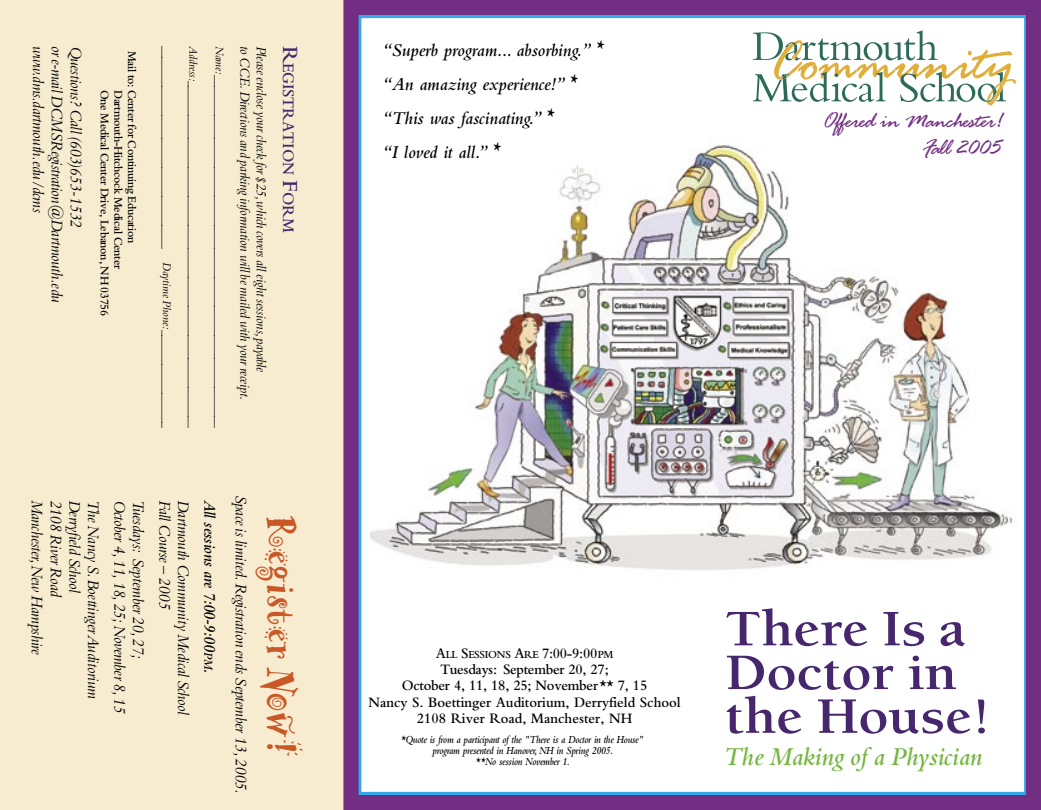
<style>
.page{position:relative;width:1041px;height:810px;background:#fff}
.page>*{position:absolute;margin:0;border:0;box-sizing:border-box;transform-origin:0 0}
.t1{font:700 52.5px/43.8px "Berkeley";color:#46266c;scale:1.1 1}
.t2{font:43.75px "Remedy Double";letter-spacing:-.01em;color:#c95827;scale:.86 1}
.t3{font:italic 600 26.88px "Bembo";letter-spacing:-.005em;color:#75b63f;scale:.95 1}
.t4{font:23.75px "Rage Italic Plain";color:#712e82}
.bold_italic{font:italic 600 18.75px "Bembo";color:#000;scale:.95 1}
.t5{font:italic 16.88px "Bembo";letter-spacing:-.025em;color:#000;scale:.95 1}
.t6{font:italic 600 16.88px "Bembo";letter-spacing:-.02em;color:#000;scale:.95 1}
.t7{font:600 16.88px "Bembo";letter-spacing:-.005em;color:#46266c;scale:.95 1}
.directions-text{font:600 15px/16.2px "Bembo";color:#000;text-align:center;scale:.95 1}
.t8{font:italic 14.5px "Bembo";letter-spacing:-.02em;color:#000;scale:.95 1}
.t9{font:italic 12.25px "Bembo";letter-spacing:-.005em;color:#000;scale:.95 1}
.t10{font:600 12.25px "Bembo";letter-spacing:-.025em;color:#000;scale:.95 1}
.Bembo_text{font:italic 600 11.25px/11.2px "Bembo";letter-spacing:-.02em;color:#000;text-align:center;scale:.85 1}
.Bembo_text-2{font:600 11.25px "Bembo";letter-spacing:-.025em;color:#000;scale:.95 1}
.s1{font-size:22.5px}
.s2{font-size:12.62px}
.s3{font-size:15px}
</style>
<div class="page">
<div style="left:0;top:0;width:344px;height:810px;background:#f8ecd0"></div>
<div style="left:343px;top:0;width:698px;height:810px;border:15px solid #712e82"></div>
<svg style="left:752px;top:31px;width:264px;height:74px"></svg>
<img style="left:370px;top:145px;width:643px;height:425px">
<p class="t5" style="left:48px;top:46px;width:177px;rotate:90deg">www.dms.dartmouth.edu/dcms</p>
<p class="t5" style="left:67px;top:46px;width:272px;rotate:90deg">or e-mail DCMSRegistration@Dartmouth.edu</p>
<p class="t5" style="left:86px;top:46px;width:193px;rotate:90deg">Questions? Call (603)653-1532</p>
<p class="t10" style="left:139px;top:51px;width:204px;rotate:90deg">Mail to: Center for Continuing Education</p>
<p class="t10" style="left:111px;top:90px;width:240px;rotate:90deg">One Medical Center Drive, Lebanon, NH 03756</p>
<p class="t10" style="left:125px;top:90px;width:190px;rotate:90deg">Dartmouth-Hitchcock Medical Center</p>
<p class="t9" style="left:174px;top:46px;width:404px;rotate:90deg">___________________________________ Daytime Phone: _________________</p>
<p class="t9" style="left:200px;top:46px;width:404px;rotate:90deg">Address: ____________________________________________________________</p>
<p class="t9" style="left:227px;top:46px;width:404px;rotate:90deg">Name:_____________________________________________________________</p>
<p class="t8" style="left:254px;top:46px;width:374px;rotate:90deg">to CCE. Directions and parking information will be mailed with your receipt.</p>
<p class="t8" style="left:270px;top:46px;width:345px;rotate:90deg">Please enclose your check for $25, which covers all eight sessions, payable</p>
<p class="t7" style="left:298px;top:46px;width:198px;rotate:90deg"><span class="s1">R</span>EGISTRATION <span class="s1">F</span>ORM</p>
<p class="t5" style="left:47px;top:500px;width:165px;rotate:90deg">Manchester, New Hampshire</p>
<p class="t5" style="left:66px;top:500px;width:105px;rotate:90deg">2108 River Road</p>
<p class="t5" style="left:85px;top:500px;width:100px;rotate:90deg">Derryfield School</p>
<p class="t5" style="left:103px;top:500px;width:211px;rotate:90deg">The Nancy S. Boettinger Auditorium</p>
<p class="t5" style="left:130px;top:500px;width:227px;rotate:90deg">October 4, 11, 18, 25; November 8, 15</p>
<p class="t5" style="left:148px;top:500px;width:169px;rotate:90deg">Tuesdays: September 20, 27;</p>
<p class="t5" style="left:175px;top:500px;width:117px;rotate:90deg">Fall Course – 2005</p>
<p class="t5" style="left:193px;top:500px;width:229px;rotate:90deg">Dartmouth Community Medical School</p>
<p class="t6" style="left:219px;top:500px;width:184px;rotate:90deg">All sessions are 7:00-9:00<span class="s2">PM</span>.</p>
<p class="t5" style="left:251px;top:495px;width:317px;rotate:90deg">Space is limited. Registration ends September 13, 2005.</p>
<p class="t2" style="left:308px;top:515px;width:283px;rotate:90deg">Register Now!</p>
<p class="bold_italic" style="left:383px;top:39px;width:234px">“ Superb program... absorbing.” *</p>
<p class="bold_italic" style="left:383px;top:74px;width:206px">“ An amazing experience!” *</p>
<p class="bold_italic" style="left:383px;top:108px;width:182px">“ This was fascinating.” *</p>
<p class="bold_italic" style="left:383px;top:142px;width:125px">“ I loved it all.” *</p>
<p class="t4" style="left:823px;top:106px;width:181px">Offered in Manchester!</p>
<p class="t4" style="left:922px;top:133px;width:81px">Fall 2005</p>
<p class="Bembo_text-2" style="left:436px;top:648px;width:188px"><span class="s3">A</span>LL <span class="s3">S</span>ESSIONS <span class="s3">A</span>RE <span class="s3">7:00-9:00</span>PM</p>
<p class="directions-text" style="left:368px;top:661px;width:330px">Tuesdays: September 20, 27;<br>October 4, 11, 18, 25; November** 7, 15<br>Nancy S. Boettinger Auditorium, Derryfield School 2108 River Road, Manchester, NH</p>
<p class="Bembo_text" style="left:401px;top:734px;width:287px">*Quote is from a participant of the "There is a Doctor in the House" program presented in Hanover, NH in Spring 2005.<br>**No session November 1.</p>
<p class="t1" style="left:725px;top:608px;width:243px">There Is a<br>Doctor in the House!</p>
<p class="t3" style="left:723px;top:742px;width:274px">The Making of a Physician</p>
</div>
